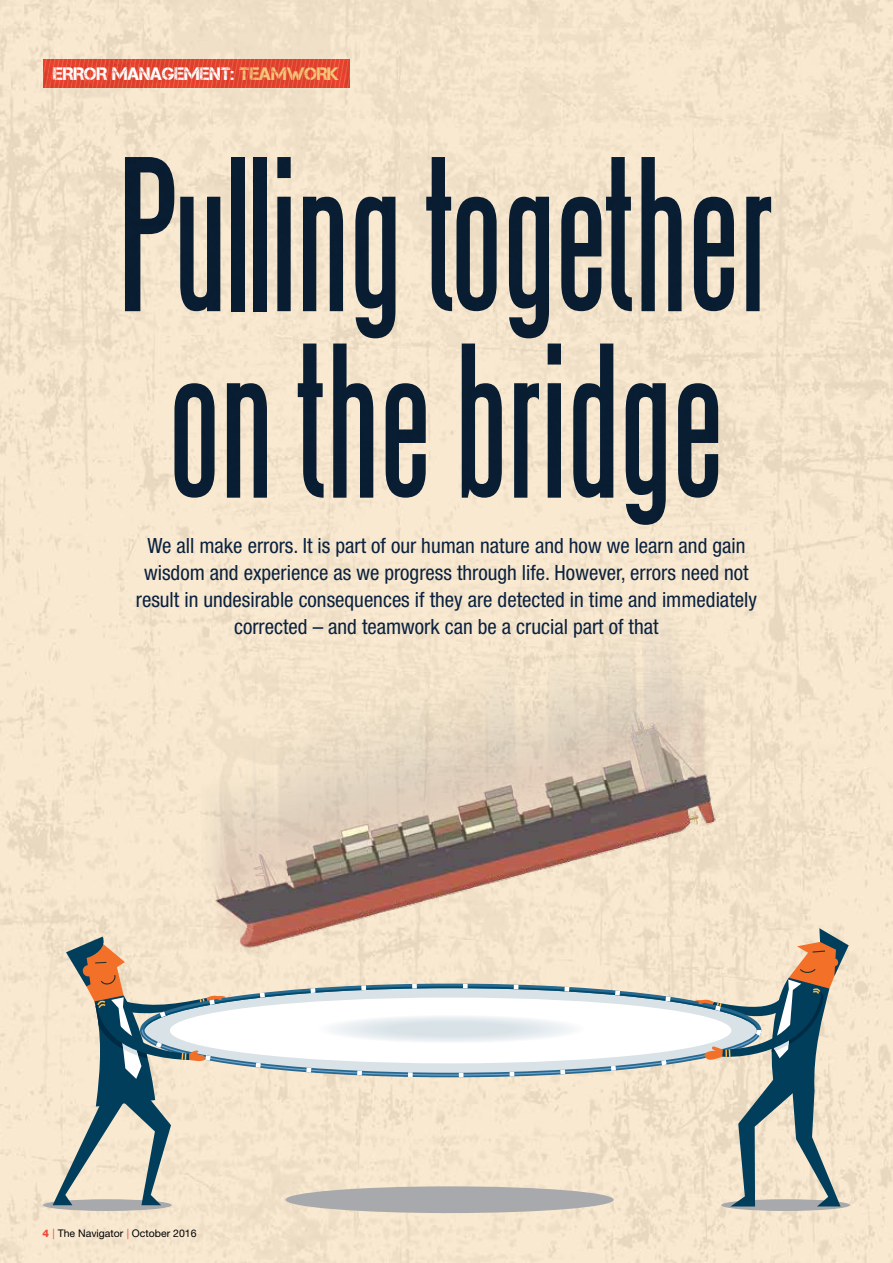
<style>
.page{position:relative;width:893px;height:1263px;background:#fff}
.page>*{position:absolute;margin:0;border:0;box-sizing:border-box;transform-origin:0 0}
.t1{font:192.6px/186.4px "Steelfish";color:#0a213f}
.t2{font:condensed 21px/27px "Helvetica Neue LT Std";color:#0a213f;text-align:center}
.t3{font:18px "Captureit";color:#fff}
.t4{font:10.5px "Helvetica Neue LT Std";color:#000}
.s1{color:#f3c777}
.s2{font-weight:800;color:#ef4839}
.s3{color:#ef4839}
</style>
<div class="page">
<img style="left:0;top:0;width:892px;height:1263px">
<hr style="left:892px;top:0;width:1px;height:1263px;background:#fbebd2">
<div style="left:285px;top:1186px;width:329px;height:27px;background:#a7a9ac;border-radius:50%"></div>
<svg style="left:721px;top:1199px;width:129px;height:12px"></svg>
<div style="left:43px;top:1199px;width:129px;height:12px;background:#a7a9ac;border-radius:50%"></div>
<svg style="left:53px;top:928px;width:796px;height:278px;background:#d7d0be"></svg>
<svg style="left:96px;top:988px;width:726px;height:73px"></svg>
<svg style="left:43px;top:60px;width:306px;height:28px;background:#e24732"></svg>
<img style="left:89px;top:531px;width:702px;height:461px">
<p class="t3" style="left:53px;top:64px;width:287px">ERROR MANAGEMENT: <span class="s1">TEAMWORK</span></p>
<h1 class="t1" style="left:119px;top:145px;width:656px">Pulling together on the bridge</h1>
<p class="t2" style="left:136px;top:532px;width:623px">We all make errors. It is part of our human nature and how we learn and gain wisdom and experience as we progress through life. However, errors need not result in undesirable consequences if they are detected in time and immediately corrected – and teamwork can be a crucial part of that</p>
<p class="t4" style="left:43px;top:1227px;width:156px"><span class="s2">4</span> <span class="s3">|</span> The Navigator <span class="s3">|</span> October 2016</p>
</div>
